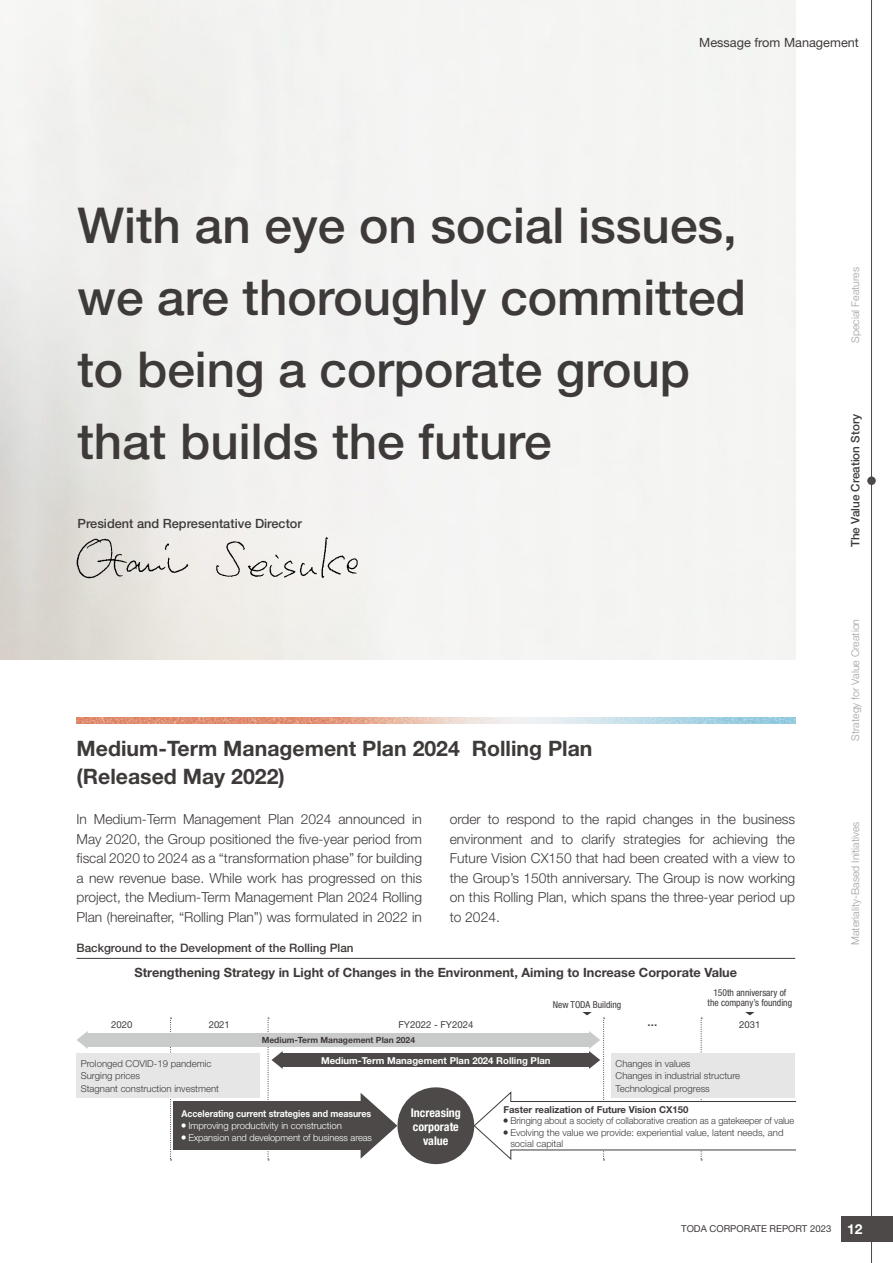
<style>
.page{position:relative;width:893px;height:1263px;background:#fff}
.page>*{position:absolute;margin:0;border:0;box-sizing:border-box;transform-origin:0 0}
.t1{font:500 49.5px/72px "Helvetica Neue LT Std";color:#3e3a39}
.t2{font:700 21.3px/27.6px "Helvetica Neue LT Std";color:#3e3a39}
.t3{font:300 13.8px/19.5px "Helvetica Neue LT Std";color:#3e3a39;text-align:justify}
.t4{font:700 13.8px "Helvetica Neue LT Std";color:#fff}
.t5{font:700 12.75px "Helvetica Neue LT Std";color:#3e3a39}
.t6{font:500 12.75px "Helvetica Neue LT Std";color:#3e3a39}
.t7{font:12.75px "Helvetica Neue LT Std";color:#3e3a39}
.t8{font:700 condensed 12px/13.8px "Helvetica Neue LT Std";color:#fff;text-align:center}
.t9{font:500 11.7px "Helvetica Neue LT Std";color:#3e3a39}
.t10{font:300 10.65px "Helvetica Neue LT Std";color:#9fa0a0}
.t11{font:300 9.6px/11.6px "Helvetica Neue LT Std";color:#3e3a39;scale:.96 1}
.t12{font:300 9.6px/12.8px "Helvetica Neue LT Std";color:#3e3a39}
.t13{font:300 9.6px/12px "Helvetica Neue LT Std";letter-spacing:-.005em;color:#fff}
.t14{font:condensed 9.6px/10.5px "Helvetica Neue LT Std";color:#3e3a39;text-align:center}
.t15{font:9.6px "Helvetica Neue LT Std";color:#3e3a39}
.t16{font:700 9.6px "Helvetica Neue LT Std";letter-spacing:-.005em;color:#fff}
.t17{font:700 9.6px "Helvetica Neue LT Std";letter-spacing:-.005em;color:#fff;scale:.92 1}
.t18{font:700 9.6px "Helvetica Neue LT Std";color:#3e3a39}
.t19{font:700 8.55px "Helvetica Neue LT Std";color:#3e3a39}
</style>
<div class="page">
<svg style="left:170px;top:1017px;width:2px;height:143px"></svg>
<div style="left:281px;top:1053px;width:310px;height:14px;background:#4c4948"></div>
<div style="left:86px;top:1033px;width:505px;height:14px;background:#c9caca"></div>
<svg style="left:360px;top:1093px;width:45px;height:66px"></svg>
<svg style="left:268px;top:1017px;width:15px;height:143px"></svg>
<svg style="left:77px;top:1031px;width:11px;height:18px"></svg>
<div style="left:173px;top:1101px;width:191px;height:49px;background:#4c4948"></div>
<svg style="left:181px;top:1123px;width:5px;height:4px"></svg>
<svg style="left:181px;top:1135px;width:5px;height:4px"></svg>
<hr style="left:77px;top:958px;width:718px;height:1px;background:#3e3a39">
<div style="left:397px;top:1087px;width:77px;height:77px;background:#4c4948;border-radius:50%"></div>
<div style="left:77px;top:1053px;width:183px;height:45px;background:#e6e6e6"></div>
<svg style="left:473px;top:1012px;width:323px;height:148px"></svg>
<img style="left:77px;top:717px;width:718px;height:6px">
<img style="left:77px;top:537px;width:281px;height:41px">
<hr style="left:871px;top:0;width:1px;height:1263px;background:#4c4948">
<div style="left:842px;top:1216px;width:51px;height:26px;background:#4c4948"></div>
<div style="left:867px;top:476px;width:9px;height:9px;background:#4c4948;border-radius:50%"></div>
<p class="t7" style="left:699px;top:35px;width:161px">Message from Management</p>
<h1 class="t1" style="left:77px;top:189px;width:670px">With an eye on social issues, we are thoroughly committed to being a corporate group that builds the future</h1>
<p class="t6" style="left:77px;top:515px;width:226px">President and Representative Director</p>
<h2 class="t2" style="left:77px;top:734px;width:517px">Medium-Term Management Plan 2024 Rolling Plan (Released May 2022)</h2>
<p class="t3" style="left:77px;top:809px;width:347px">In Medium-Term Management Plan 2024 announced in May 2020, the Group positioned the five-year period from fiscal 2020 to 2024 as a “transformation phase” for building a new revenue base. While work has progressed on this project, the Medium-Term Management Plan 2024 Rolling Plan (hereinafter, “Rolling Plan”) was formulated in 2022 in</p>
<p class="t9" style="left:77px;top:941px;width:279px">Background to the Development of the Rolling Plan</p>
<p class="t3" style="left:450px;top:809px;width:347px">order to respond to the rapid changes in the business environment and to clarify strategies for achieving the Future Vision CX150 that had been created with a view to the Group’s 150th anniversary. The Group is now working on this Rolling Plan, which spans the three-year period up to 2024.</p>
<p class="t5" style="left:135px;top:964px;width:604px">Strengthening Strategy in Light of Changes in the Environment, Aiming to Increase Corporate Value</p>
<p class="t14" style="left:553px;top:999px;width:70px">New TODA Building</p>
<p class="t14" style="left:708px;top:987px;width:86px">150th anniversary of the company’s founding</p>
<p class="t15" style="left:111px;top:1019px;width:23px">2020</p>
<p class="t15" style="left:209px;top:1019px;width:23px">2021</p>
<p class="t15" style="left:398px;top:1019px;width:76px">FY2022 - FY2024</p>
<p class="t9" style="left:647px;top:1015px;width:11px">...</p>
<p class="t15" style="left:739px;top:1019px;width:23px">2031</p>
<p class="t16" style="left:321px;top:1054px;width:231px">Medium-Term Management Plan 2024 Rolling Plan</p>
<p class="t19" style="left:262px;top:1035px;width:155px">Medium-Term Management Plan 2024</p>
<p class="t12" style="left:81px;top:1057px;width:140px">Prolonged COVID-19 pandemic<br>Surging prices<br>Stagnant construction investment</p>
<p class="t12" style="left:616px;top:1057px;width:126px">Changes in values<br>Changes in industrial structure<br>Technological progress</p>
<p class="t17" style="left:181px;top:1107px;width:208px">Accelerating current strategies and measures</p>
<p class="t13" style="left:188px;top:1119px;width:185px">Improving productivity in construction<br>Expansion and development of business areas</p>
<p class="t8" style="left:411px;top:1106px;width:52px">Increasing corporate value</p>
<p class="t18" style="left:503px;top:1103px;width:186px">Faster realization of Future Vision CX150</p>
<p class="t11" style="left:510px;top:1115px;width:297px">Bringing about a society of collaborative creation as a gatekeeper of value<br>Evolving the value we provide: experiential value, latent needs, and social capital</p>
<p class="t10" style="left:849px;top:343px;width:77px;rotate:-90deg">Special Features</p>
<p class="t9" style="left:848px;top:547px;width:135px;rotate:-90deg">The Value Creation Story</p>
<p class="t10" style="left:849px;top:741px;width:123px;rotate:-90deg">Strategy for Value Creation</p>
<p class="t10" style="left:849px;top:945px;width:125px;rotate:-90deg">Materiality-Based Initiatives</p>
<p class="t15" style="left:681px;top:1223px;width:152px">TODA CORPORATE REPORT 2023</p>
<p class="t4" style="left:847px;top:1220px;width:17px">12</p>
</div>
